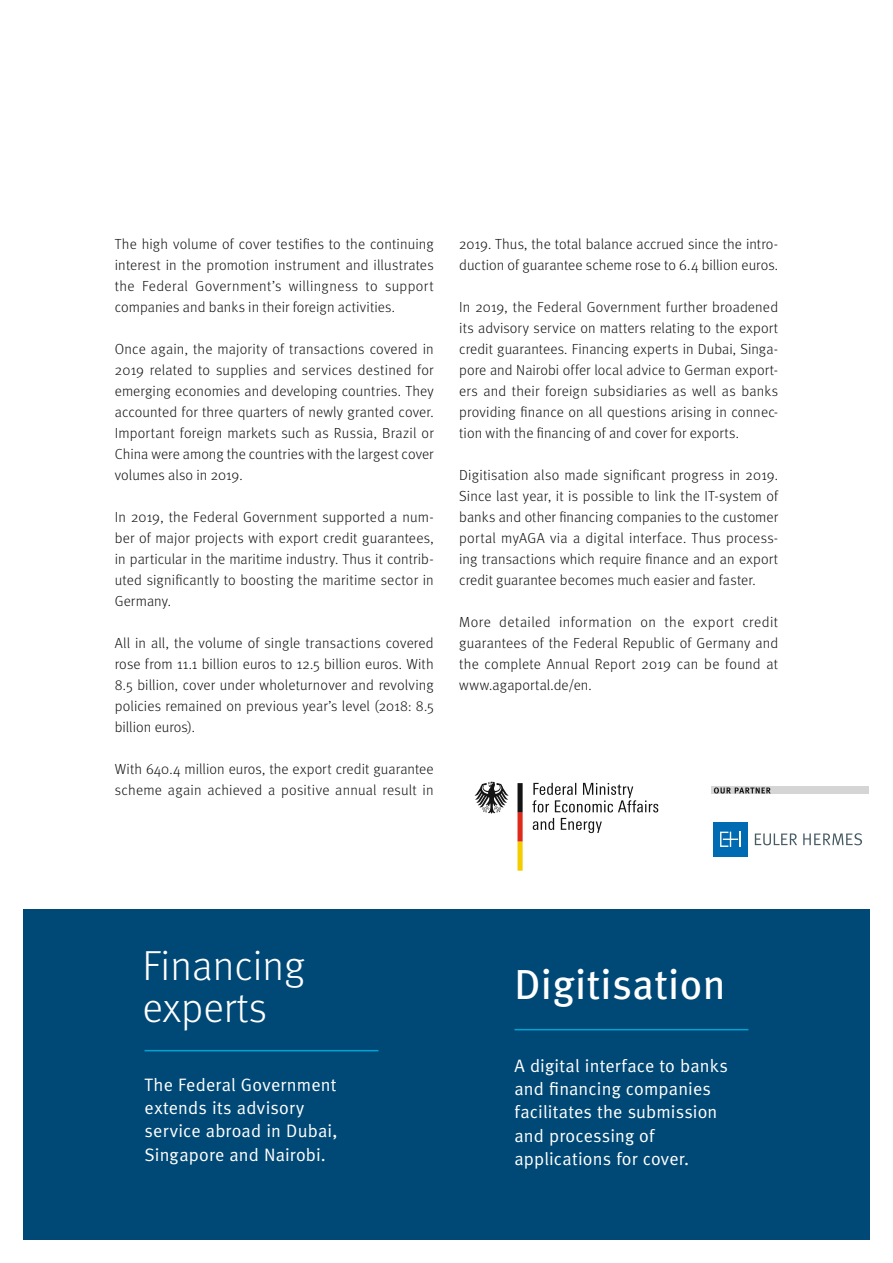
<style>
.page{position:relative;width:893px;height:1263px;background:#fff}
.page>*{position:absolute;margin:0;border:0;box-sizing:border-box;transform-origin:0 0}
.t1{font:300 42px/42px "Meta";color:#fff}
.t2{font:42px "Meta";letter-spacing:.01em;color:#fff}
.t3{font:18px/23.2px "Meta Normal";letter-spacing:.01em;color:#fff}
.t4{font:300 14.7px/21px "Meta";letter-spacing:.005em;color:#141415;text-align:justify}
</style>
<div class="page">
<div style="left:23px;top:909px;width:847px;height:330px;background:#004976"></div>
<hr style="left:145px;top:1050px;width:233px;height:1px;background:#00a3d4">
<hr style="left:514px;top:1029px;width:234px;height:1px;background:#00a3d4">
<div style="left:712px;top:786px;width:157px;height:8px;background:#d5d5d5"></div>
<div style="left:713px;top:822px;width:35px;height:35px;background:#006bb2"></div>
<svg style="left:720px;top:832px;width:21px;height:15px"></svg>
<svg style="left:755px;top:833px;width:42px;height:12px"></svg>
<svg style="left:803px;top:833px;width:59px;height:12px"></svg>
<svg style="left:714px;top:787px;width:57px;height:6px"></svg>
<svg style="left:475px;top:782px;width:34px;height:31px"></svg>
<svg style="left:517px;top:783px;width:6px;height:88px"></svg>
<svg style="left:532px;top:783px;width:126px;height:29px"></svg>
<svg style="left:533px;top:818px;width:21px;height:12px"></svg>
<svg style="left:561px;top:818px;width:41px;height:15px"></svg>
<p class="t4" style="left:115px;top:233px;width:320px">The high volume of cover testifies to the continuing interest in the promotion instrument and illustrates the Federal Government’s willingness to support companies and banks in their foreign activities.</p>
<p class="t4" style="left:115px;top:338px;width:320px">Once again, the majority of transactions covered in 2019 related to supplies and services destined for emerging economies and developing countries. They accounted for three quarters of newly granted cover.<br>Important foreign markets such as Russia, Brazil or China were among the countries with the largest cover volumes also in 2019.</p>
<p class="t4" style="left:115px;top:506px;width:320px">In 2019, the Federal Government supported a num&shy;ber of major projects with export credit guarantees, in particular in the maritime industry. Thus it contrib&shy;uted significantly to boosting the maritime sector in Germany.</p>
<p class="t4" style="left:115px;top:632px;width:320px">All in all, the volume of single transactions covered rose from 11.1 billion euros to 12.5 billion euros. With 8.5 billion, cover under wholeturnover and revolving policies remained on previous year’s level (2018: 8.5 billion euros).</p>
<p class="t4" style="left:115px;top:758px;width:320px">With 640.4 million euros, the export credit guarantee scheme again achieved a positive annual result in</p>
<p class="t4" style="left:459px;top:233px;width:320px">2019. Thus, the total balance accrued since the intro&shy;duction of guarantee scheme rose to 6.4 billion euros.</p>
<p class="t4" style="left:459px;top:296px;width:320px">In 2019, the Federal Government further broadened its advisory service on matters relating to the export credit guarantees. Financing experts in Dubai, Singa&shy;pore and Nairobi offer local advice to German export&shy;ers and their foreign subsidiaries as well as banks providing finance on all questions arising in connec&shy;tion with the financing of and cover for exports.</p>
<p class="t4" style="left:459px;top:464px;width:320px">Digitisation also made significant progress in 2019.<br>Since last year, it is possible to link the IT-system of banks and other financing companies to the customer portal myAGA via a digital interface. Thus process&shy;ing transactions which require finance and an export credit guarantee becomes much easier and faster.</p>
<p class="t4" style="left:459px;top:611px;width:320px">More detailed information on the export credit guarantees of the Federal Republic of Germany and the complete Annual Report 2019 can be found at www.agaportal.de/en.</p>
<h1 class="t1" style="left:142px;top:944px;width:164px">Financing experts</h1>
<p class="t3" style="left:145px;top:1073px;width:194px">The Federal Government extends its advisory service abroad in Dubai,<br>Singapore and Nairobi.</p>
<h1 class="t2" style="left:514px;top:958px;width:213px">Digitisation</h1>
<p class="t3" style="left:514px;top:1054px;width:215px">A digital interface to banks and financing companies facilitates the submission and processing of applications for cover.</p>
</div>
